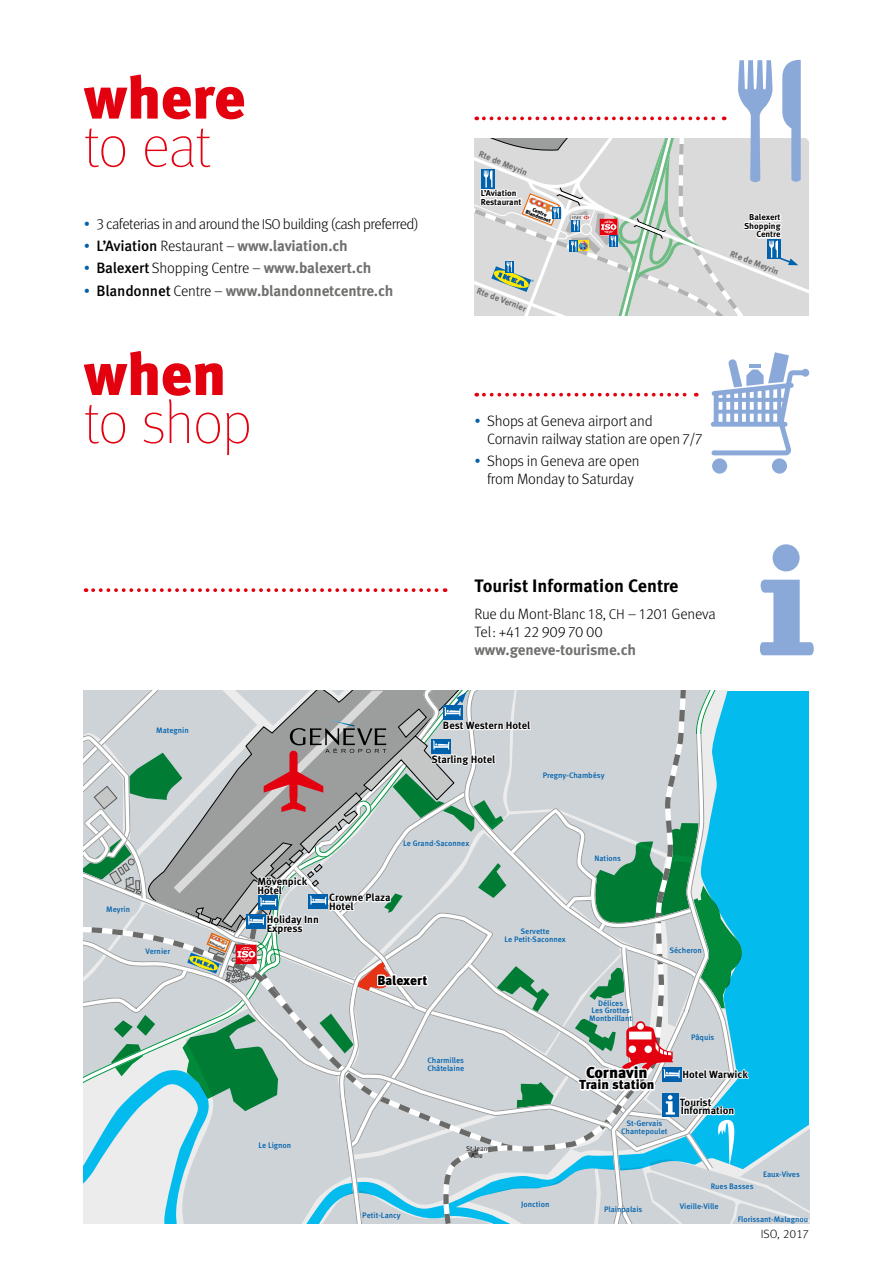
<style>
.page{position:relative;width:893px;height:1263px;background:#fff}
.page>*{position:absolute;margin:0;border:0;box-sizing:border-box;transform-origin:0 0}
.t1{font:100 60px "Meta Pro";letter-spacing:-.02em;color:#e3000f}
.t2{font:900 60px "Meta Pro";letter-spacing:-.01em;color:#e3000f}
.t3{font:700 18px "Meta Pro";color:#000}
.t4{font:900 15.75px "Meta Pro";letter-spacing:-.005em;color:#000}
.t5{font:300 15px/18px "Meta Pro";letter-spacing:-.01em;color:#000}
.t6{font:700 15px "Meta Pro";letter-spacing:-.01em;color:#6f6f6e}
.t7{font:300 15px "Meta Pro";letter-spacing:-.035em;color:#000}
.t8{font:900 13.2px "Meta Pro";color:#000}
.t9{font:300 12px "Meta Pro";letter-spacing:-.005em;color:#000}
.t10{font:700 10.5px/8.7px "Meta Pro";color:#000}
.t11{font:700 8.55px/8.6px "Meta Pro";color:#000}
.t12{font:700 8.55px "Meta Pro";color:#6f6f6e}
.t13{font:500 7.95px/7.9px "Meta Pro";color:#0061ad;text-align:center}
.t14{font:7.05px/7.1px "Meta Pro Norm";color:#000;text-align:center}
.t15{font:900 5.4px/4.3px "Meta Pro";color:#000;text-align:center}
.t16{font:700 3.45px "Meta Pro";color:#000}
.s1{color:#0061ad}
.s2{font-size:14.25px}
.s3{font-weight:300;color:#0061ad}
.s4{font-weight:500;color:#000}
.s5{font-weight:300;color:#000}
.s6{font-weight:500}
.s7{font-weight:700;color:#6f6f6e}
</style>
<div class="page">
<svg style="left:84px;top:691px;width:725px;height:532px;background:#a6c7cc"></svg>
<svg style="left:474px;top:60px;width:335px;height:256px"></svg>
<svg style="left:760px;top:544px;width:54px;height:111px"></svg>
<svg style="left:93px;top:588px;width:353px;height:4px"></svg>
<svg style="left:484px;top:393px;width:213px;height:4px"></svg>
<div style="left:712px;top:458px;width:15px;height:16px;background:#8ba9d8;border-radius:50%"></div>
<div style="left:772px;top:458px;width:15px;height:16px;background:#8ba9d8;border-radius:50%"></div>
<svg style="left:711px;top:352px;width:98px;height:103px"></svg>
<h1 class="t2" style="left:84px;top:50px;width:164px">where</h1>
<h1 class="t1" style="left:84px;top:105px;width:129px">to eat</h1>
<h3 class="t7" style="left:84px;top:213px;width:336px"><span class="s1">•</span> 3 cafeterias in and around the <span class="s2">ISO</span> building (cash preferred)</h3>
<h3 class="t6" style="left:84px;top:234px;width:266px"><span class="s3">•</span> <span class="s4">L’Aviation</span> <span class="s5">Restaurant –</span> www.laviation.ch</h3>
<h3 class="t5" style="left:84px;top:258px;width:289px"><span class="s1">•</span> <span class="s6">Balexert</span> Shopping Centre – <span class="s7">www.balexert.ch</span></h3>
<h3 class="t6" style="left:84px;top:279px;width:311px"><span class="s3">•</span> <span class="s4">Blandonnet</span> <span class="s5">Centre –</span> www.blandonnetcentre.ch</h3>
<h1 class="t2" style="left:84px;top:327px;width:144px">when</h1>
<h1 class="t1" style="left:84px;top:381px;width:170px">to shop</h1>
<p class="t12" style="left:482px;top:147px;width:53px;rotate:22deg">Rte de Meyrin</p>
<p class="t11" style="left:481px;top:188px;width:42px">L’Aviation<br>Restaurant</p>
<p class="t15" style="left:528px;top:205px;width:28px;rotate:21deg">Centre<br>Blandonnet</p>
<p class="t12" style="left:480px;top:284px;width:54px;rotate:21deg">Rte de Vernier</p>
<p class="t11" style="left:744px;top:212px;width:38px;text-align:right">Balexert<br>Shopping<br>Centre</p>
<p class="t12" style="left:733px;top:247px;width:53px;rotate:22deg">Rte de Meyrin</p>
<h3 class="t5" style="left:487px;top:411px;width:217px;text-indent:-13px"><span class="s1">•</span> Shops at Geneva airport and<br>Cornavin railway station are open 7/7</h3>
<h3 class="t5" style="left:474px;top:451px;width:167px;text-align:center"><span class="s1">•</span> Shops in Geneva are open from Monday to Saturday</h3>
<p class="t13" style="left:156px;top:726px;width:34px">Mategnin</p>
<p class="t13" style="left:106px;top:904px;width:25px">Meyrin</p>
<p class="t13" style="left:146px;top:947px;width:26px">Vernier</p>
<p class="t16" style="left:211px;top:940px;width:18px;rotate:23deg">Blandonnet</p>
<h2 class="t3" style="left:474px;top:572px;width:206px">Tourist Information Centre</h2>
<h3 class="t5" style="left:474px;top:604px;width:243px">Rue du Mont-Blanc 18, <span class="s2">CH</span> – 1201 Geneva<br>Tel: +41 22 909 70 00</h3>
<h3 class="t6" style="left:474px;top:638px;width:163px">www.geneve-tourisme.ch</h3>
<h3 class="t10" style="left:443px;top:721px;width:89px">Best Western Hotel</h3>
<h3 class="t10" style="left:431px;top:754px;width:65px">Starling Hotel</h3>
<p class="t13" style="left:543px;top:771px;width:63px">Pregny-Chambésy</p>
<h3 class="t10" style="left:257px;top:876px;width:51px">Mövenpick<br>Hotel</h3>
<h3 class="t10" style="left:267px;top:914px;width:54px">Holiday Inn<br>Express</h3>
<h3 class="t10" style="left:329px;top:893px;width:63px">Crowne Plaza<br>Hotel</h3>
<p class="t13" style="left:403px;top:839px;width:68px">Le Grand-Saconnex</p>
<h3 class="t8" style="left:377px;top:970px;width:51px">Balexert</h3>
<p class="t13" style="left:594px;top:854px;width:28px">Nations</p>
<p class="t13" style="left:504px;top:926px;width:63px">Servette<br>Le Petit-Saconnex</p>
<p class="t13" style="left:589px;top:998px;width:44px">Délices<br>Les Grottes<br>Montbrillant</p>
<p class="t13" style="left:669px;top:945px;width:34px">Sécheron</p>
<p class="t13" style="left:691px;top:1033px;width:25px">Pâquis</p>
<p class="t13" style="left:258px;top:1141px;width:34px">Le Lignon</p>
<p class="t13" style="left:427px;top:1055px;width:38px;text-align:left">Charmilles<br>Châtelaine</p>
<p class="t13" style="left:362px;top:1211px;width:40px">Petit-Lancy</p>
<p class="t14" style="left:466px;top:1145px;width:23px">St-Jean<br>Aïre</p>
<p class="t13" style="left:521px;top:1200px;width:30px">Jonction</p>
<h3 class="t4" style="left:586px;top:1060px;width:63px">Cornavin</h3>
<h3 class="t8" style="left:579px;top:1074px;width:77px">Train station</h3>
<p class="t13" style="left:621px;top:1119px;width:48px">St-Gervais<br>Chantepoulet</p>
<h3 class="t10" style="left:682px;top:1069px;width:67px">Hotel Warwick</h3>
<h3 class="t10" style="left:680px;top:1097px;width:56px">Tourist<br>Information</h3>
<p class="t13" style="left:763px;top:1169px;width:38px">Eaux-Vives</p>
<p class="t13" style="left:738px;top:1214px;width:72px">Florissant-Malagnou</p>
<p class="t13" style="left:711px;top:1182px;width:44px">Rues Basses</p>
<p class="t13" style="left:604px;top:1204px;width:40px">Plainpalais</p>
<p class="t13" style="left:680px;top:1202px;width:40px">Vieille-Ville</p>
<h3 class="t9" style="left:761px;top:1225px;width:50px">ISO, 2017</h3>
</div>
